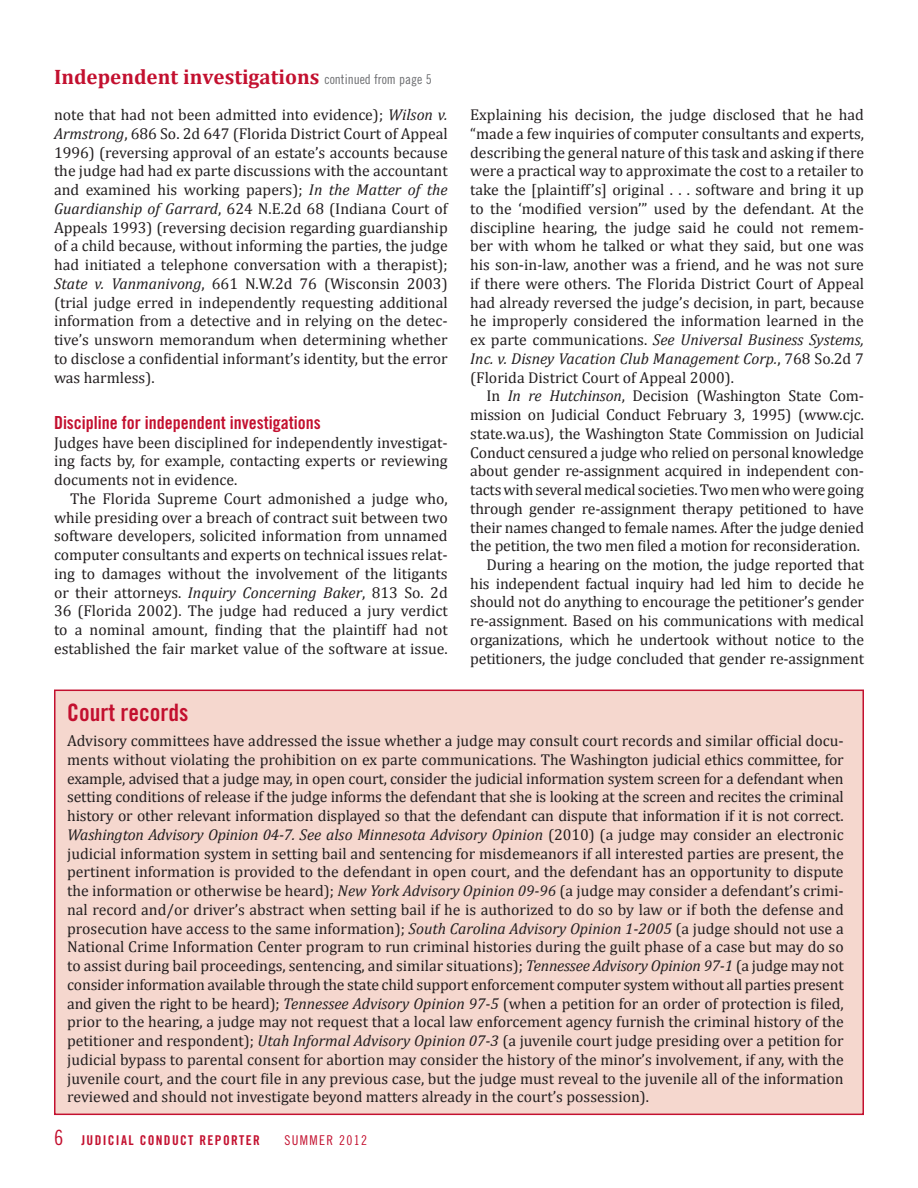
<style>
.page{position:relative;width:918px;height:1188px;background:#fff}
.page>*{position:absolute;margin:0;border:0;box-sizing:border-box;transform-origin:0 0}
.t1{font:24px "Trade Gothic Bold Cond Twenty";color:#c3102f}
.t2{font:700 21px "Cambria";color:#c3102f}
.t3{font:18px "Trade Gothic Bold Cond Twenty";color:#c3102f}
.t4{font:15.75px/18.8px "Cambria";letter-spacing:-.01em;color:#231f20;text-align:justify}
.t5{font:13.5px "Trade Gothic Bold Cond Twenty";letter-spacing:.1em;color:#c3102f}
.t6{font:13.5px "Trade Gothic Cond Eighteen";letter-spacing:.1em;color:#c3102f}
.s1{font-family:"Trade Gothic Cond Eighteen";font-weight:400;font-size:13.5px;color:#6c6d70}
.s2{font-style:italic}
.s3{font-family:"Trade Gothic Cond Eighteen";font-size:21px}
</style>
<div class="page">
<div style="left:54px;top:690px;width:810px;height:425px;background:#f5d7ce;border:2px solid #c3102f"></div>
<h2 class="t2" style="left:54px;top:62px;width:379px">Independent investigations <span class="s1">continued from page 5</span></h2>
<p class="t4" style="left:54px;top:105px;width:395px">note that had not been admitted into evidence); <span class="s2">Wilson v.<br>Armstrong</span>, 686 So. 2d 647 (Florida District Court of Appeal 1996) (reversing approval of an estate’s accounts because the judge had had ex parte discussions with the accountant and examined his working papers); <span class="s2">In the Matter of the Guardianship of Garrard</span>, 624 N.E.2d 68 (Indiana Court of Appeals 1993) (reversing decision regarding guardianship of a child because, without informing the parties, the judge had initiated a telephone conversation with a therapist); <span class="s2">State v. Vanmanivong</span>, 661 N.W.2d 76 (Wisconsin 2003) (trial judge erred in independently requesting additional information from a detective and in relying on the detec&shy;tive’s unsworn memorandum when determining whether to disclose a confidential informant’s identity, but the error was harmless).</p>
<p class="t3" style="left:54px;top:412px;width:268px">Discipline for independent investigations</p>
<p class="t4" style="left:54px;top:433px;width:395px">Judges have been disciplined for independently investigat&shy;ing facts by, for example, contacting experts or reviewing documents not in evidence.</p>
<p class="t4" style="left:54px;top:489px;width:395px;text-indent:16px">The Florida Supreme Court admonished a judge who, while presiding over a breach of contract suit between two software developers, solicited information from unnamed computer consultants and experts on technical issues relat&shy;ing to damages without the involvement of the litigants or their attorneys. <span class="s2">Inquiry Concerning Baker</span>, 813 So. 2d 36 (Florida 2002). The judge had reduced a jury verdict to a nominal amount, finding that the plaintiff had not established the fair market value of the software at issue.</p>
<p class="t4" style="left:470px;top:105px;width:395px">Explaining his decision, the judge disclosed that he had “made a few inquiries of computer consultants and experts, describing the general nature of this task and asking if there were a practical way to approximate the cost to a retailer to take the [plaintiff’s] original . . . software and bring it up to the ‘modified version’” used by the defendant. At the discipline hearing, the judge said he could not remem&shy;ber with whom he talked or what they said, but one was his son-in-law, another was a friend, and he was not sure if there were others. The Florida District Court of Appeal had already reversed the judge’s decision, in part, because he improperly considered the information learned in the ex parte communications. <span class="s2">See Universal Business Systems, Inc. v. Disney Vacation Club Management Corp.</span>, 768 So.2d 7 (Florida District Court of Appeal 2000).</p>
<p class="t4" style="left:470px;top:386px;width:395px;text-align:right">In <span class="s2">In re Hutchinson</span>, Decision (Washington State Com&shy;mission on Judicial Conduct February 3, 1995) (www.cjc. state.wa.us), the Washington State Commission on Judicial Conduct censured a judge who relied on personal knowledge about gender re-assignment acquired in independent con&shy;tacts with several medical societies. Two men who were going through gender re-assignment therapy petitioned to have their names changed to female names. After the judge denied the petition, the two men filed a motion for reconsideration.<br>During a hearing on the motion, the judge reported that his independent factual inquiry had led him to decide he should not do anything to encourage the petitioner’s gender re-assignment. Based on his communications with medical organizations, which he undertook without notice to the petitioners, the judge concluded that gender re-assignment</p>
<h1 class="t1" style="left:67px;top:698px;width:123px">Court records</h1>
<p class="t4" style="left:67px;top:731px;width:778px">Advisory committees have addressed the issue whether a judge may consult court records and similar official docu&shy;ments without violating the prohibition on ex parte communications. The Washington judicial ethics committee, for example, advised that a judge may, in open court, consider the judicial information system screen for a defendant when setting conditions of release if the judge informs the defendant that she is looking at the screen and recites the criminal history or other relevant information displayed so that the defendant can dispute that information if it is not correct.<br><span class="s2">Washington Advisory Opinion 04-7. See also Minnesota Advisory Opinion</span> (2010) (a judge may consider an electronic judicial information system in setting bail and sentencing for misdemeanors if all interested parties are present, the pertinent information is provided to the defendant in open court, and the defendant has an opportunity to dispute the information or otherwise be heard); <span class="s2">New York Advisory Opinion 09-96</span> (a judge may consider a defendant’s crimi&shy;nal record and/or driver’s abstract when setting bail if he is authorized to do so by law or if both the defense and prosecution have access to the same information); <span class="s2">South Carolina Advisory Opinion 1-2005</span> (a judge should not use a National Crime Information Center program to run criminal histories during the guilt phase of a case but may do so to assist during bail proceedings, sentencing, and similar situations); <span class="s2">Tennessee Advisory Opinion 97-1</span> (a judge may not consider information available through the state child support enforcement computer system without all parties present and given the right to be heard); <span class="s2">Tennessee Advisory Opinion 97-5</span> (when a petition for an order of protection is filed, prior to the hearing, a judge may not request that a local law enforcement agency furnish the criminal history of the petitioner and respondent); <span class="s2">Utah Informal Advisory Opinion 07-3</span> (a juvenile court judge presiding over a petition for judicial bypass to parental consent for abortion may consider the history of the minor’s involvement, if any, with the juvenile court, and the court file in any previous case, but the judge must reveal to the juvenile all of the information reviewed and should not investigate beyond matters already in the court’s possession).</p>
<p class="t5" style="left:54px;top:1131px;width:207px"><span class="s3">6</span> JUDICIAL CONDUCT REPORTER</p>
<p class="t6" style="left:285px;top:1132px;width:84px">SUMMER 2012</p>
</div>
